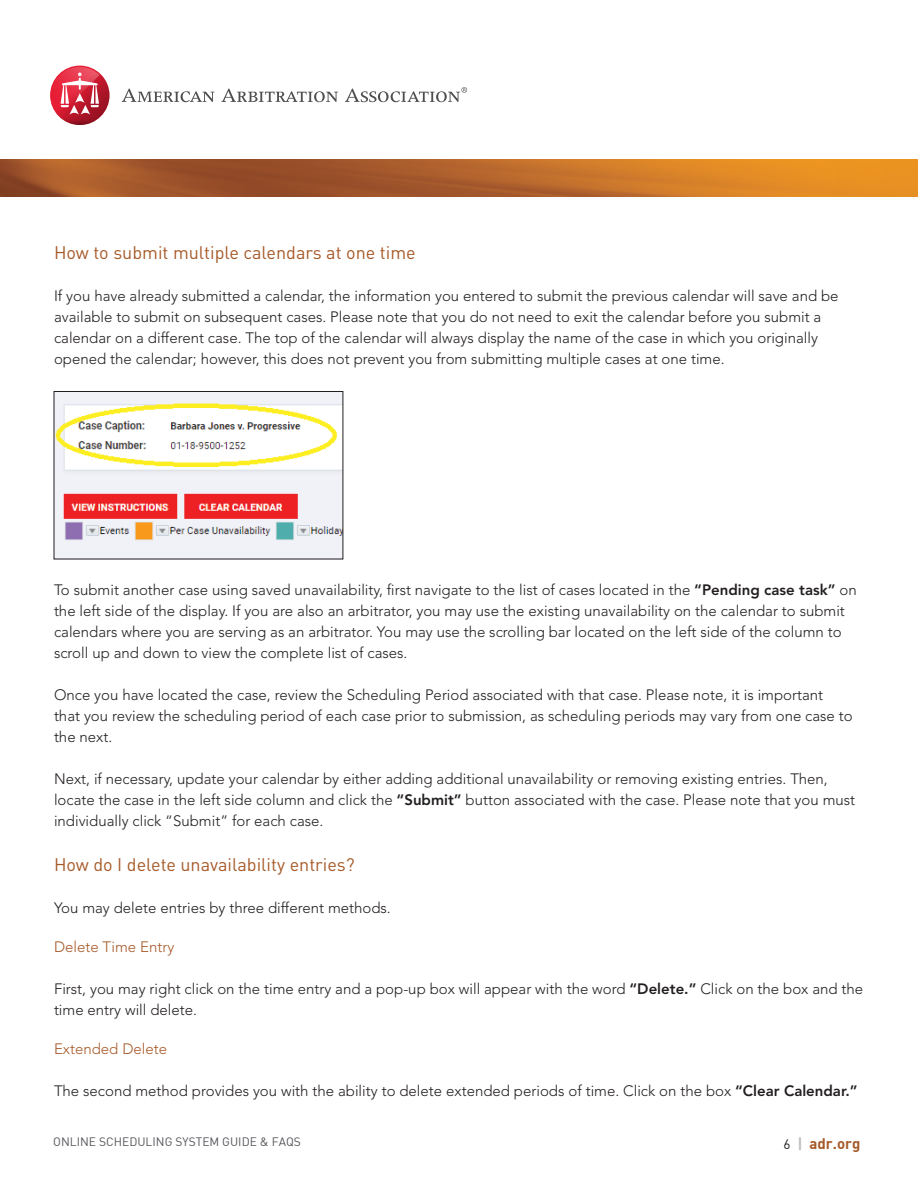
<style>
.page{position:relative;width:918px;height:1188px;background:#fff}
.page>*{position:absolute;margin:0;border:0;box-sizing:border-box;transform-origin:0 0}
.t1{font:18px "DIN";color:#a75a29}
.t2{font:300 15px/21px "Avenir LT Std";color:#231f20}
.t3{font:300 15px "Avenir LT Std";color:#a75a29}
.t4{font:15px "DIN Bold";color:#a75a29}
.t5{font:12px "DIN";color:#55565b}
.s1{font-weight:800}
.s2{font-family:"DIN";font-size:13.5px;color:#231f20}
.s3{color:#bcbec0}
</style>
<div class="page">
<img style="left:0;top:160px;width:918px;height:36px">
<svg style="left:122px;top:87px;width:345px;height:15px"></svg>
<svg style="left:50px;top:66px;width:60px;height:59px"></svg>
<svg style="left:51px;top:67px;width:49px;height:58px"></svg>
<img style="left:56px;top:393px;width:285px;height:164px">
<div style="left:54px;top:391px;width:289px;height:168px;border:1px solid #231f20"></div>
<p class="t1" style="left:54px;top:241px;width:363px">How to submit multiple calendars at one time</p>
<p class="t2" style="left:54px;top:285px;width:786px">If you have already submitted a calendar, the information you entered to submit the previous calendar will save and be available to submit on subsequent cases. Please note that you do not need to exit the calendar before you submit a calendar on a different case. The top of the calendar will always display the name of the case in which you originally opened the calendar; however, this does not prevent you from submitting multiple cases at one time.</p>
<p class="t2" style="left:54px;top:579px;width:804px">To submit another case using saved unavailability, first navigate to the list of cases located in the <span class="s1">“Pending case task”</span> on the left side of the display. If you are also an arbitrator, you may use the existing unavailability on the calendar to submit calendars where you are serving as an arbitrator. You may use the scrolling bar located on the left side of the column to scroll up and down to view the complete list of cases.</p>
<p class="t2" style="left:54px;top:684px;width:800px">Once you have located the case, review the Scheduling Period associated with that case. Please note, it is important that you review the scheduling period of each case prior to submission, as scheduling periods may vary from one case to the next.</p>
<p class="t2" style="left:54px;top:768px;width:803px">Next, if necessary, update your calendar by either adding additional unavailability or removing existing entries. Then, locate the case in the left side column and click the <span class="s1">“Submit”</span> button associated with the case. Please note that you must individually click “Submit” for each case.</p>
<p class="t1" style="left:54px;top:853px;width:302px">How do I delete unavailability entries?</p>
<p class="t2" style="left:54px;top:897px;width:338px">You may delete entries by three different methods.</p>
<p class="t3" style="left:54px;top:938px;width:122px">Delete Time Entry</p>
<p class="t2" style="left:54px;top:978px;width:811px">First, you may right click on the time entry and a pop-up box will appear with the word <span class="s1">“Delete.”</span> Click on the box and the time entry will delete.</p>
<p class="t3" style="left:54px;top:1040px;width:115px">Extended Delete</p>
<p class="t2" style="left:54px;top:1080px;width:805px">The second method provides you with the ability to delete extended periods of time. Click on the box <span class="s1">“Clear Calendar.”</span></p>
<p class="t5" style="left:53px;top:1134px;width:249px">ONLINE SCHEDULING SYSTEM GUIDE &amp; FAQS</p>
<p class="t4" style="left:783px;top:1134px;width:79px"><span class="s2">6</span> <span class="s3">|</span> adr.org</p>
</div>
